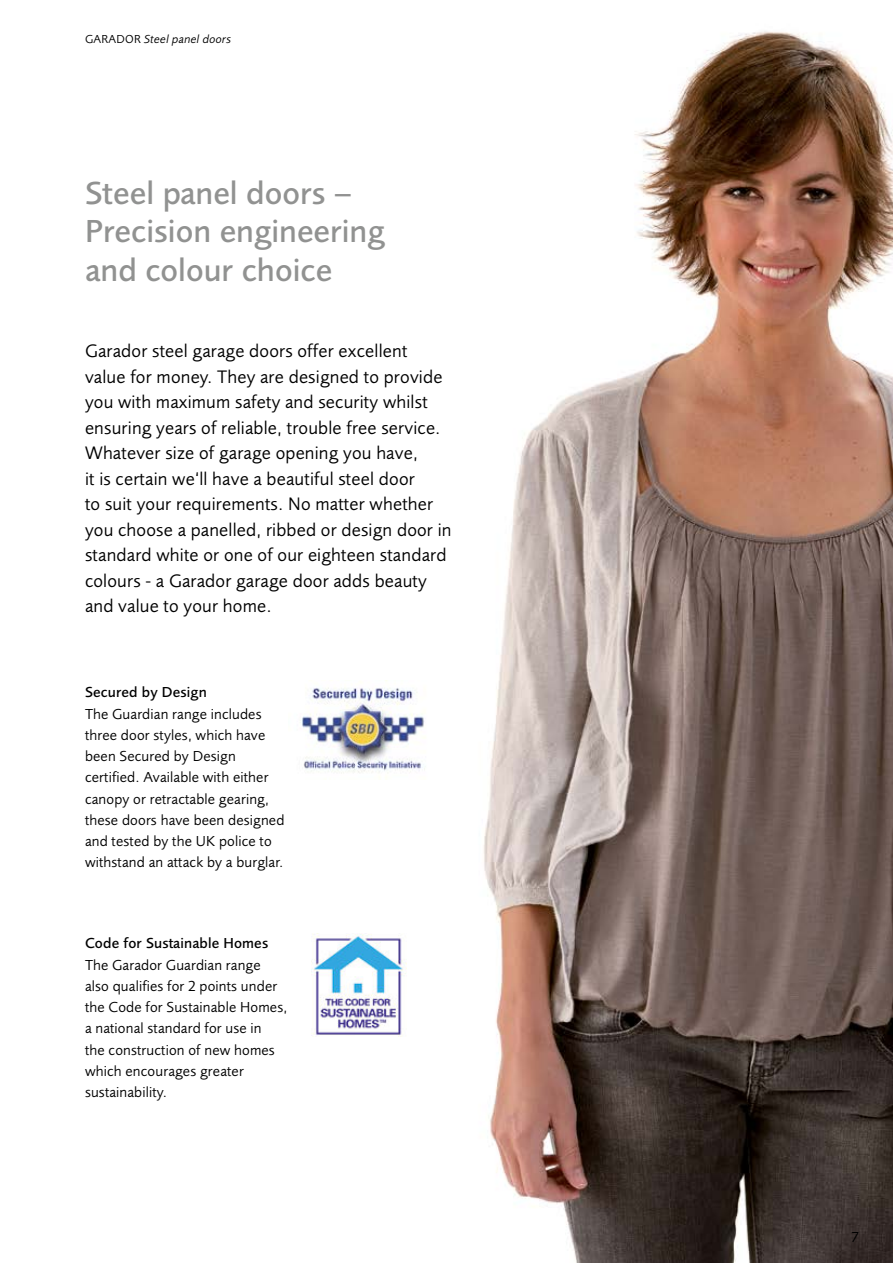
<style>
.page{position:relative;width:893px;height:1263px;background:#fff}
.page>*{position:absolute;margin:0;border:0;box-sizing:border-box;transform-origin:0 0}
.t1{font:500 33px/38.2px "Foundry Sans";color:#919291}
.t2{font:18.75px/25.5px "Foundry Sans";letter-spacing:.01em;color:#000}
.t3{font:15px/21.3px "Foundry Sans";letter-spacing:.01em;color:#000}
.t4{font:500 15px "Foundry Sans";letter-spacing:.01em;color:#000}
.t5{font:italic 12px "Foundry Sans";letter-spacing:.02em;color:#000}
.s1{font-style:normal}
</style>
<div class="page">
<img style="left:483px;top:31px;width:410px;height:1232px">
<img style="left:302px;top:687px;width:123px;height:91px">
<img style="left:311px;top:934px;width:96px;height:102px">
<p class="t5" style="left:85px;top:32px;width:148px"><span class="s1">GARADOR</span> Steel panel doors</p>
<h1 class="t1" style="left:85px;top:174px;width:301px">Steel panel doors –<br>Precision engineering and colour choice</h1>
<p class="t2" style="left:85px;top:338px;width:368px">Garador steel garage doors offer excellent value for money. They are designed to provide you with maximum safety and security whilst ensuring years of reliable, trouble free service.<br>Whatever size of garage opening you have,<br>it is certain we‘ll have a beautiful steel door<br>to suit your requirements. No matter whether you choose a panelled, ribbed or design door in standard white or one of our eighteen standard colours - a Garador garage door adds beauty and value to your home.</p>
<p class="t4" style="left:85px;top:684px;width:123px">Secured by Design</p>
<p class="t3" style="left:85px;top:703px;width:201px">The Guardian range includes three door styles, which have been Secured by Design certified. Available with either canopy or retractable gearing, these doors have been designed and tested by the UK police to withstand an attack by a burglar.</p>
<p class="t4" style="left:85px;top:934px;width:185px">Code for Sustainable Homes</p>
<p class="t3" style="left:85px;top:954px;width:204px">The Garador Guardian range also qualifies for 2 points under the Code for Sustainable Homes, a national standard for use in<br>the construction of new homes which encourages greater sustainability.</p>
<p class="t3" style="left:851px;top:1226px;width:9px">7</p>
</div>
